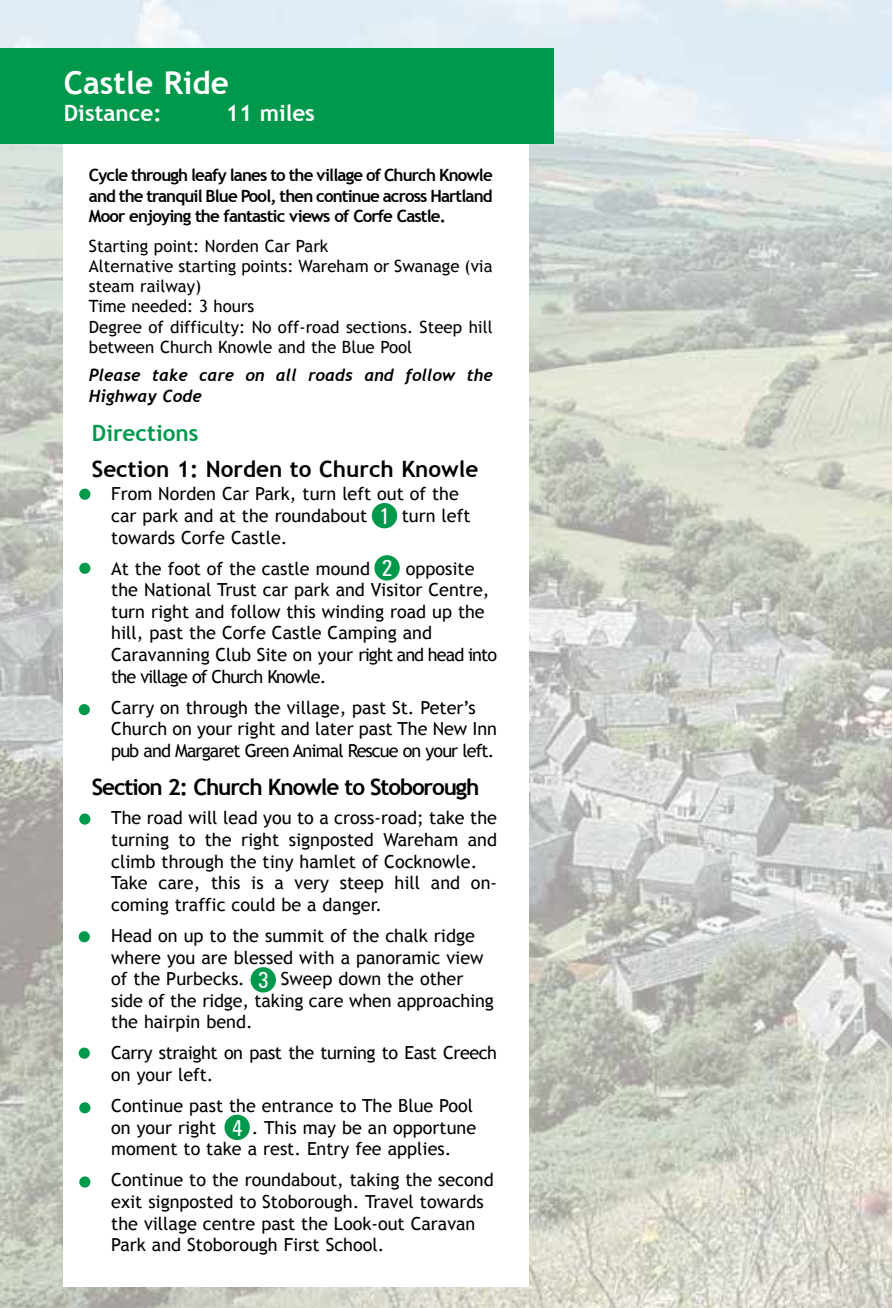
<style>
.page{position:relative;width:893px;height:1308px;background:#fff}
.page>*{position:absolute;margin:0;border:0;box-sizing:border-box;transform-origin:0 0}
.t1{font:700 31.5px "Trebuchet MS";color:#fff}
.t2{font:700 22.5px "Trebuchet MS";letter-spacing:-.05em;color:#000}
.t3{font:700 22.5px "Trebuchet MS";color:#000}
.t4{font:700 22.5px "Trebuchet MS";color:#fff}
.t5{font:700 22.5px "Trebuchet MS";color:#00994c}
.t6{font:condensed 22.5px "Zurich BT";color:#fff}
.t7{font:18px/21.6px "Trebuchet MS";color:#000}
.t8{font:18px/21.6px "Trebuchet MS";letter-spacing:-.025em;color:#000}
.t9{font:16.88px/20.2px "Trebuchet MS";color:#000}
.t10{font:700 16.88px/20.2px "Trebuchet MS";letter-spacing:-.05em;color:#000;text-align:justify}
.t11{font:italic 700 16.88px/20.2px "Trebuchet";color:#000}
</style>
<div class="page">
<img style="left:0;top:0;width:892px;height:1307px">
<div style="left:63px;top:48px;width:465px;height:1238px;background:#fff"></div>
<div style="left:0;top:48px;width:554px;height:95px;background:#00994c"></div>
<div style="left:79px;top:488px;width:11px;height:12px;background:#00994c;border-radius:50%"></div>
<div style="left:79px;top:562px;width:11px;height:12px;background:#00994c;border-radius:50%"></div>
<div style="left:79px;top:704px;width:11px;height:11px;background:#00994c;border-radius:50%"></div>
<div style="left:79px;top:813px;width:11px;height:11px;background:#00994c;border-radius:50%"></div>
<div style="left:79px;top:931px;width:11px;height:11px;background:#00994c;border-radius:50%"></div>
<div style="left:79px;top:1047px;width:11px;height:11px;background:#00994c;border-radius:50%"></div>
<div style="left:79px;top:1102px;width:11px;height:11px;background:#00994c;border-radius:50%"></div>
<div style="left:79px;top:1176px;width:11px;height:11px;background:#00994c;border-radius:50%"></div>
<div style="left:372px;top:503px;width:25px;height:25px;background:#00994c;border-radius:50%"></div>
<div style="left:374px;top:555px;width:26px;height:25px;background:#00994c;border-radius:50%"></div>
<div style="left:251px;top:967px;width:25px;height:25px;background:#00994c;border-radius:50%"></div>
<div style="left:224px;top:1114px;width:26px;height:26px;background:#00994c;border-radius:50%"></div>
<h1 class="t1" style="left:64px;top:63px;width:166px">Castle Ride</h1>
<p class="t4" style="left:64px;top:99px;width:99px">Distance:</p>
<p class="t4" style="left:226px;top:99px;width:91px">11 miles</p>
<p class="t10" style="left:89px;top:165px;width:405px">Cycle through leafy lanes to the village of Church Knowle and the tranquil Blue Pool, then continue across Hartland Moor enjoying the fantastic views of Corfe Castle.</p>
<p class="t9" style="left:89px;top:236px;width:405px">Starting point: Norden Car Park<br>Alternative starting points: Wareham or Swanage (via steam railway)<br>Time needed: 3 hours<br>Degree of difficulty: No off-road sections. Steep hill between Church Knowle and the Blue Pool</p>
<p class="t11" style="left:89px;top:365px;width:405px">Please take care on all roads and follow the<br>Highway Code</p>
<p class="t5" style="left:92px;top:419px;width:108px">Directions</p>
<p class="t3" style="left:92px;top:455px;width:388px">Section 1: Norden to Church Knowle</p>
<p class="t7" style="left:111px;top:483px;width:361px">From Norden Car Park, turn left out of the car park and at the roundabout (1) turn left towards Corfe Castle.</p>
<p class="t7" style="left:111px;top:557px;width:260px">At the foot of the castle mound</p>
<p class="t6" style="left:379px;top:502px;width:12px">1</p>
<p class="t6" style="left:382px;top:554px;width:12px">2</p>
<p class="t7" style="left:111px;top:557px;width:387px;text-indent:295px">opposite the National Trust car park and Visitor Centre, turn right and follow this winding road up the hill, past the Corfe Castle Camping and Caravanning Club Site on your right and head into the village of Church Knowle.</p>
<p class="t7" style="left:111px;top:697px;width:387px">Carry on through the village, past St. Peter’s<br>Church on your right and later past The New Inn pub and Margaret Green Animal Rescue on your left.</p>
<p class="t2" style="left:92px;top:772px;width:389px">Section 2: Church Knowle to Stoborough</p>
<p class="t7" style="left:111px;top:807px;width:387px">The road will lead you to a cross-road; take the turning to the right signposted Wareham and climb through the tiny hamlet of Cocknowle.<br>Take care, this is a very steep hill and on&shy;coming traffic could be a danger.</p>
<p class="t7" style="left:111px;top:925px;width:374px">Head on up to the summit of the chalk ridge where you are blessed with a panoramic view of the Purbecks.</p>
<p class="t7" style="left:111px;top:968px;width:384px;text-indent:169px">Sweep down the other side of the ridge, taking care when approaching the hairpin bend.</p>
<p class="t8" style="left:111px;top:1042px;width:387px">Carry straight on past the turning to East Creech on your left.</p>
<p class="t7" style="left:111px;top:1095px;width:363px">Continue past the entrance to The Blue Pool on your right</p>
<p class="t6" style="left:258px;top:966px;width:12px">3</p>
<p class="t6" style="left:232px;top:1113px;width:12px">4</p>
<p class="t7" style="left:111px;top:1116px;width:366px;text-indent:141px">. This may be an opportune moment to take a rest. Entry fee applies.</p>
<p class="t7" style="left:111px;top:1169px;width:384px">Continue to the roundabout, taking the second exit signposted to Stoborough. Travel towards the village centre past the Look-out Caravan Park and Stoborough First School.</p>
</div>
